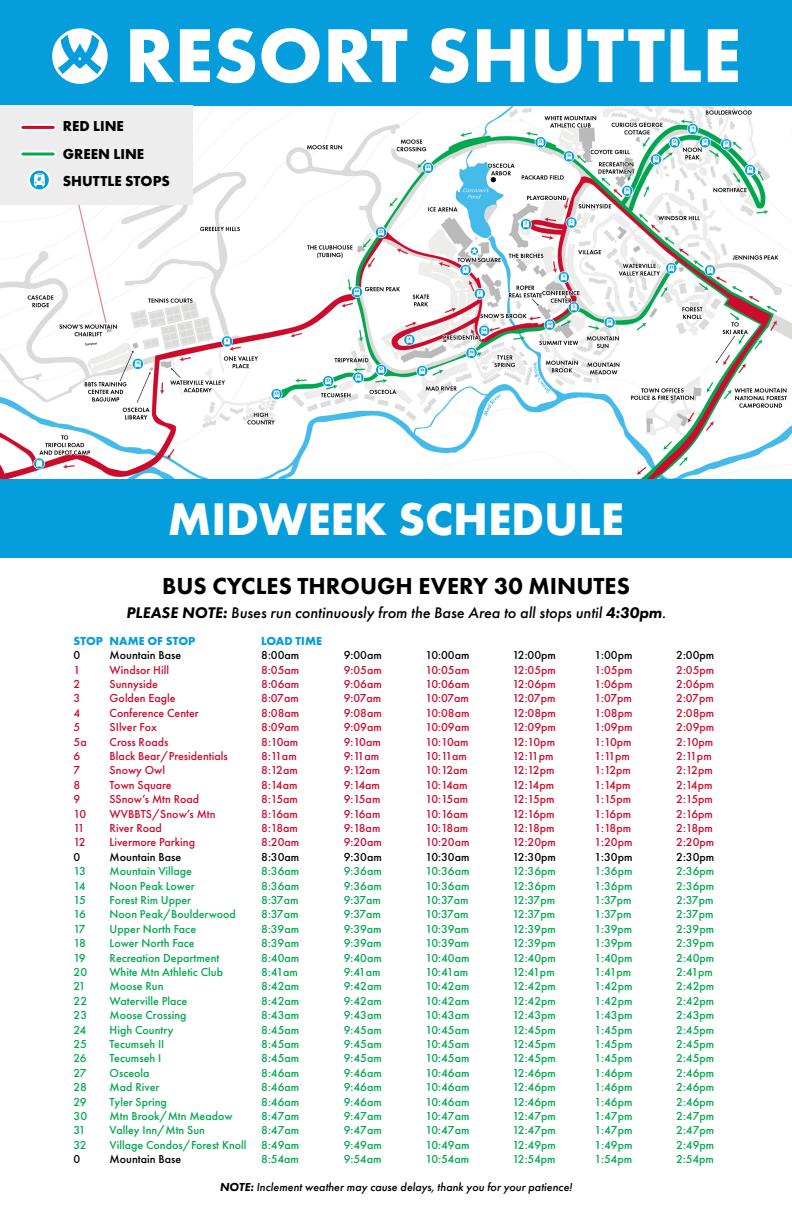
<style>
.page{position:relative;width:792px;height:1224px;background:#fff}
.page>*{position:absolute;margin:0;border:0;box-sizing:border-box;transform-origin:0 0}
.t1{font:700 79.2px "Futura PT";color:#fff}
.t2{font:700 47.5px "Futura PT";color:#fff}
.t3{font:800 24.1px "Futura PT";color:#000}
.t4{font:italic 500 16px "Futura PT";color:#000}
.t5{font:700 15px/27.2px "Futura PT";color:#000}
.t6{font:500 12px/14.4px "Futura PT";color:#00a94e;text-align:justify}
.t7{font:500 12px/14.4px "Futura PT";color:#ce0a2c}
.t8{font:500 12px "Futura PT";color:#000}
.t9{font:italic 500 12px "Futura PT";color:#000}
.t10{font:700 12px "Futura PT";color:#069ddc}
.t11{font:700 6.3px "Futura PT";color:#069ddc}
.s1{font-weight:800}
</style>
<div class="page">
<img style="left:0;top:106px;width:792px;height:373px">
<div style="left:0;top:0;width:792px;height:106px;background:#069ddc"></div>
<div style="left:0;top:479px;width:792px;height:79px;background:#069ddc"></div>
<svg style="left:52px;top:28px;width:56px;height:56px"></svg>
<div style="left:0;top:106px;width:193px;height:99px;background:#ededed"></div>
<div style="left:23px;top:124px;width:30px;height:7px;background:#fdf5f6"></div>
<svg style="left:23px;top:151px;width:30px;height:6px"></svg>
<hr style="left:23px;top:126px;width:30px;height:3px;background:#ce0a2c">
<hr style="left:23px;top:153px;width:30px;height:3px;background:#00a94e">
<svg style="left:28px;top:169px;width:23px;height:22px"></svg>
<p class="t11" style="left:38px;top:175px;width:5px">#</p>
<h1 class="t1" style="left:125px;top:5px;width:618px">RESORT SHUTTLE</h1>
<p class="t5" style="left:63px;top:112px;width:109px">RED LINE<br>GREEN LINE<br>SHUTTLE STOPS</p>
<h2 class="t2" style="left:168px;top:488px;width:458px">MIDWEEK SCHEDULE</h2>
<h3 class="t3" style="left:162px;top:571px;width:469px">BUS CYCLES THROUGH EVERY 30 MINUTES</h3>
<h3 class="t4" style="left:126px;top:603px;width:541px"><span class="s1">PLEASE NOTE:</span> Buses run continuously from the Base Area to all stops until <span class="s1">4:30pm</span>.</h3>
<p class="t10" style="left:74px;top:633px;width:123px">STOP NAME OF STOP</p>
<p class="t8" style="left:74px;top:648px;width:8px">0</p>
<p class="t8" style="left:110px;top:648px;width:73px">Mountain Base</p>
<p class="t7" style="left:74px;top:662px;width:8px">1</p>
<p class="t7" style="left:110px;top:662px;width:61px">Windsor Hill</p>
<p class="t7" style="left:74px;top:677px;width:8px">2</p>
<p class="t7" style="left:110px;top:677px;width:50px">Sunnyside</p>
<p class="t7" style="left:74px;top:691px;width:8px">3</p>
<p class="t7" style="left:110px;top:691px;width:67px">Golden Eagle</p>
<p class="t7" style="left:74px;top:706px;width:8px">4</p>
<p class="t7" style="left:110px;top:706px;width:91px">Conference Center</p>
<p class="t7" style="left:74px;top:720px;width:8px">5</p>
<p class="t7" style="left:110px;top:720px;width:49px">SIlver Fox</p>
<p class="t7" style="left:74px;top:734px;width:15px">5a</p>
<p class="t7" style="left:110px;top:734px;width:60px">Cross Roads</p>
<p class="t7" style="left:74px;top:749px;width:8px">6</p>
<p class="t7" style="left:110px;top:749px;width:120px">Black Bear/Presidentials</p>
<p class="t7" style="left:74px;top:763px;width:8px">7</p>
<p class="t7" style="left:110px;top:763px;width:57px">Snowy Owl</p>
<p class="t7" style="left:74px;top:778px;width:8px">8</p>
<p class="t7" style="left:110px;top:778px;width:63px">Town Square</p>
<p class="t7" style="left:74px;top:792px;width:8px">9</p>
<p class="t7" style="left:110px;top:792px;width:91px">SSnow’s Mtn Road</p>
<p class="t7" style="left:74px;top:806px;width:14px">10</p>
<p class="t7" style="left:110px;top:806px;width:108px">WVBBTS/Snow’s Mtn</p>
<p class="t7" style="left:74px;top:821px;width:13px">11</p>
<p class="t7" style="left:110px;top:821px;width:54px">River Road</p>
<p class="t7" style="left:74px;top:835px;width:14px">12</p>
<p class="t7" style="left:110px;top:835px;width:87px">Livermore Parking</p>
<p class="t8" style="left:74px;top:850px;width:8px">0</p>
<p class="t8" style="left:110px;top:850px;width:73px">Mountain Base</p>
<p class="t6" style="left:74px;top:864px;width:14px">13</p>
<p class="t6" style="left:110px;top:864px;width:84px">Mountain Village</p>
<p class="t6" style="left:74px;top:878px;width:13px">14</p>
<p class="t6" style="left:110px;top:878px;width:87px">Noon Peak Lower</p>
<p class="t6" style="left:74px;top:893px;width:14px">15</p>
<p class="t6" style="left:110px;top:893px;width:83px">Forest Rim Upper</p>
<p class="t6" style="left:74px;top:907px;width:14px">16</p>
<p class="t6" style="left:110px;top:907px;width:128px">Noon Peak/Boulderwood</p>
<p class="t6" style="left:74px;top:922px;width:13px">17</p>
<p class="t6" style="left:110px;top:922px;width:88px">Upper North Face</p>
<p class="t6" style="left:74px;top:936px;width:14px">18</p>
<p class="t6" style="left:110px;top:936px;width:87px">Lower North Face</p>
<p class="t6" style="left:74px;top:950px;width:13px">19</p>
<p class="t6" style="left:110px;top:950px;width:111px">Recreation Department</p>
<p class="t6" style="left:74px;top:965px;width:15px">20</p>
<p class="t6" style="left:110px;top:965px;width:115px">White Mtn Athletic Club</p>
<p class="t6" style="left:74px;top:979px;width:13px">21</p>
<p class="t6" style="left:110px;top:979px;width:55px">Moose Run</p>
<p class="t6" style="left:74px;top:994px;width:15px">22</p>
<p class="t6" style="left:110px;top:994px;width:79px">Waterville Place</p>
<p class="t6" style="left:74px;top:1008px;width:15px">23</p>
<p class="t6" style="left:110px;top:1008px;width:78px">Moose Crossing</p>
<p class="t6" style="left:74px;top:1022px;width:14px">24</p>
<p class="t6" style="left:110px;top:1022px;width:65px">High Country</p>
<p class="t6" style="left:74px;top:1037px;width:15px">25</p>
<p class="t6" style="left:110px;top:1037px;width:56px">Tecumseh II</p>
<p class="t6" style="left:74px;top:1051px;width:15px">26</p>
<p class="t6" style="left:110px;top:1051px;width:53px">Tecumseh I</p>
<p class="t6" style="left:74px;top:1066px;width:15px">27</p>
<p class="t6" style="left:110px;top:1066px;width:42px">Osceola</p>
<p class="t6" style="left:74px;top:1080px;width:15px">28</p>
<p class="t6" style="left:110px;top:1080px;width:51px">Mad River</p>
<p class="t6" style="left:74px;top:1094px;width:15px">29</p>
<p class="t6" style="left:110px;top:1094px;width:59px">Tyler Spring</p>
<p class="t6" style="left:74px;top:1109px;width:15px">30</p>
<p class="t6" style="left:110px;top:1109px;width:125px">Mtn Brook/Mtn Meadow</p>
<p class="t6" style="left:74px;top:1123px;width:13px">31</p>
<p class="t6" style="left:110px;top:1123px;width:97px">Valley Inn/Mtn Sun</p>
<p class="t6" style="left:74px;top:1138px;width:15px">32</p>
<p class="t6" style="left:110px;top:1138px;width:138px">Village Condos/Forest Knoll</p>
<p class="t8" style="left:74px;top:1152px;width:8px">0</p>
<p class="t8" style="left:110px;top:1152px;width:73px">Mountain Base</p>
<p class="t10" style="left:261px;top:633px;width:62px">LOAD TIME</p>
<p class="t8" style="left:261px;top:648px;width:40px">8:00am</p>
<p class="t7" style="left:261px;top:662px;width:40px">8:05am<br>8:06am<br>8:07am<br>8:08am<br>8:09am<br>8:10am<br>8:11am<br>8:12am<br>8:14am<br>8:15am<br>8:16am<br>8:18am<br>8:20am</p>
<p class="t8" style="left:261px;top:850px;width:40px">8:30am</p>
<p class="t6" style="left:261px;top:864px;width:40px">8:36am 8:36am 8:37am 8:37am 8:39am 8:39am 8:40am 8:41am 8:42am 8:42am 8:43am 8:45am 8:45am 8:45am 8:46am 8:46am 8:46am 8:47am 8:47am 8:49am 8:54am</p>
<p class="t8" style="left:344px;top:648px;width:40px">9:00am</p>
<p class="t7" style="left:344px;top:662px;width:40px">9:05am<br>9:06am<br>9:07am<br>9:08am<br>9:09am<br>9:10am<br>9:11am<br>9:12am<br>9:14am<br>9:15am<br>9:16am<br>9:18am<br>9:20am</p>
<p class="t8" style="left:344px;top:850px;width:40px">9:30am</p>
<p class="t6" style="left:344px;top:864px;width:40px">9:36am 9:36am 9:37am 9:37am 9:39am 9:39am 9:40am 9:41am 9:42am 9:42am 9:43am 9:45am 9:45am 9:45am 9:46am 9:46am 9:46am 9:47am 9:47am 9:49am 9:54am</p>
<p class="t8" style="left:425px;top:648px;width:46px">10:00am</p>
<p class="t7" style="left:425px;top:662px;width:46px">10:05am<br>10:06am<br>10:07am<br>10:08am<br>10:09am<br>10:10am<br>10:11am<br>10:12am<br>10:14am<br>10:15am<br>10:16am<br>10:18am<br>10:20am</p>
<p class="t8" style="left:425px;top:850px;width:46px">10:30am</p>
<p class="t6" style="left:425px;top:864px;width:46px">10:36am 10:36am 10:37am 10:37am 10:39am 10:39am 10:40am 10:41am 10:42am 10:42am 10:43am 10:45am 10:45am 10:45am 10:46am 10:46am 10:46am 10:47am 10:47am 10:49am 10:54am</p>
<p class="t8" style="left:513px;top:648px;width:45px">12:00pm</p>
<p class="t7" style="left:513px;top:662px;width:45px">12:05pm<br>12:06pm<br>12:07pm<br>12:08pm<br>12:09pm<br>12:10pm<br>12:11pm<br>12:12pm<br>12:14pm<br>12:15pm<br>12:16pm<br>12:18pm<br>12:20pm</p>
<p class="t8" style="left:513px;top:850px;width:45px">12:30pm</p>
<p class="t6" style="left:513px;top:864px;width:45px">12:36pm 12:36pm 12:37pm 12:37pm 12:39pm 12:39pm 12:40pm 12:41pm 12:42pm 12:42pm 12:43pm 12:45pm 12:45pm 12:45pm 12:46pm 12:46pm 12:46pm 12:47pm 12:47pm 12:49pm 12:54pm</p>
<p class="t8" style="left:594px;top:648px;width:40px">1:00pm</p>
<p class="t7" style="left:594px;top:662px;width:40px">1:05pm<br>1:06pm<br>1:07pm<br>1:08pm<br>1:09pm<br>1:10pm<br>1:11pm<br>1:12pm<br>1:14pm<br>1:15pm<br>1:16pm<br>1:18pm<br>1:20pm</p>
<p class="t8" style="left:594px;top:850px;width:40px">1:30pm</p>
<p class="t6" style="left:594px;top:864px;width:40px">1:36pm 1:36pm 1:37pm 1:37pm 1:39pm 1:39pm 1:40pm 1:41pm 1:42pm 1:42pm 1:43pm 1:45pm 1:45pm 1:45pm 1:46pm 1:46pm 1:46pm 1:47pm 1:47pm 1:49pm 1:54pm</p>
<p class="t9" style="left:220px;top:1179px;width:354px"><span class="s1">NOTE:</span> Inclement weather may cause delays, thank you for your patience!</p>
<p class="t8" style="left:676px;top:648px;width:40px">2:00pm</p>
<p class="t7" style="left:676px;top:662px;width:40px">2:05pm<br>2:06pm<br>2:07pm<br>2:08pm<br>2:09pm<br>2:10pm<br>2:11pm<br>2:12pm<br>2:14pm<br>2:15pm<br>2:16pm<br>2:18pm<br>2:20pm</p>
<p class="t8" style="left:676px;top:850px;width:40px">2:30pm</p>
<p class="t6" style="left:676px;top:864px;width:40px">2:36pm 2:36pm 2:37pm 2:37pm 2:39pm 2:39pm 2:40pm 2:41pm 2:42pm 2:42pm 2:43pm 2:45pm 2:45pm 2:45pm 2:46pm 2:46pm 2:46pm 2:47pm 2:47pm 2:49pm 2:54pm</p>
</div>
